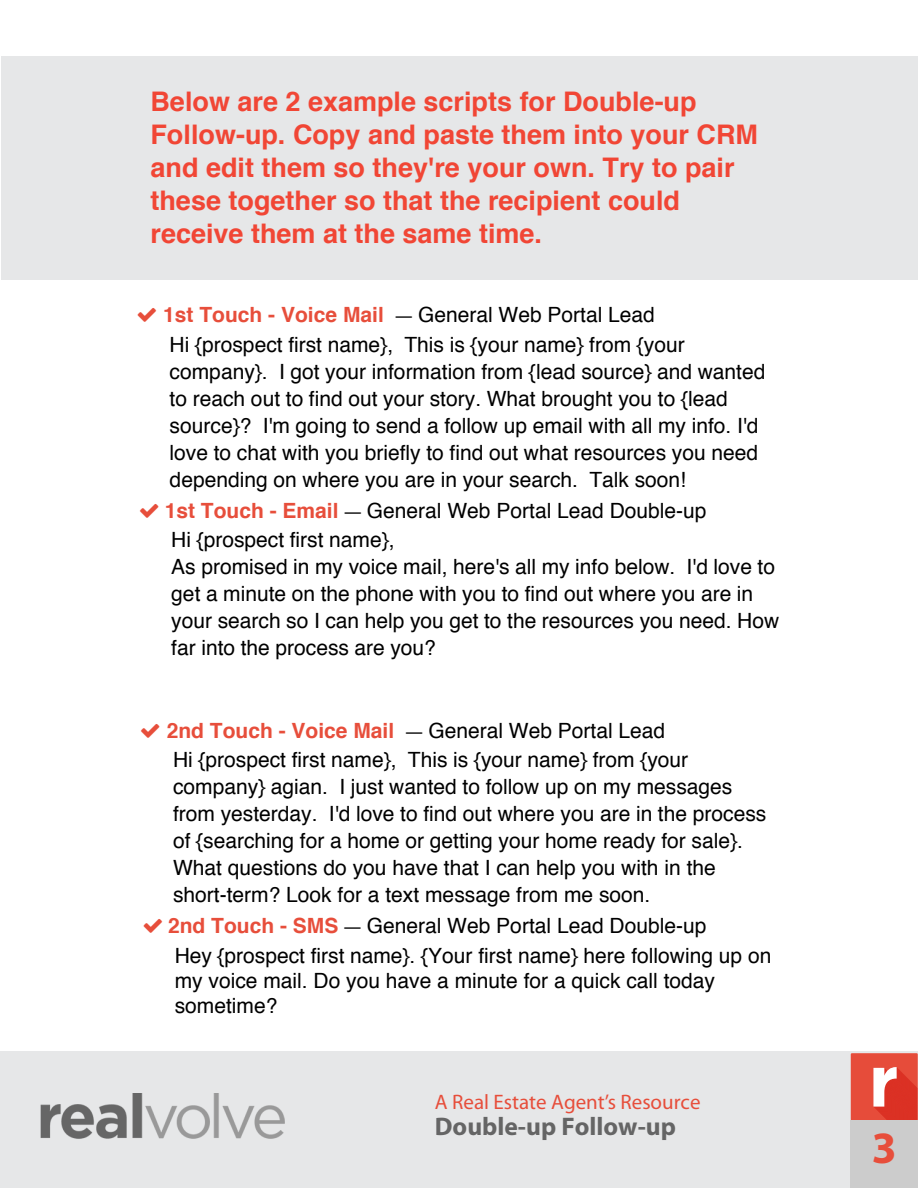
<style>
.page{position:relative;width:918px;height:1188px;background:#fff}
.page>*{position:absolute;margin:0;border:0;box-sizing:border-box;transform-origin:0 0}
.t1{font:700 45px "Myriad Pro";color:#e74e3b}
.t2{font:700 27px/33.2px "Helvetica";color:#f14635}
.t3{font:700 25.5px "Myriad Pro";color:#656565}
.t4{font:21px/27px "Helvetica";color:#000}
.t5{font:21px "Myriad Pro";color:#e74e3b}
.s1{font-weight:700;color:#e74e3b}
.s2{font-family:"Proxima Nova"}
</style>
<div class="page">
<div style="left:0;top:1052px;width:918px;height:136px;background:#e6e7e8"></div>
<svg style="left:851px;top:1053px;width:67px;height:68px"></svg>
<div style="left:850px;top:1121px;width:68px;height:67px;background:#ccc"></div>
<div style="left:1px;top:56px;width:917px;height:224px;background:#e6e7e8"></div>
<img style="left:40px;top:1093px;width:245px;height:46px">
<p class="t2" style="left:151px;top:85px;width:609px">Below are 2 example scripts for Double-up Follow-up. Copy and paste them into your CRM and edit them so they're your own. Try to pair these together so that the recipient could receive them at the same time.</p>
<p class="t4" style="left:170px;top:301px;width:517px;line-height:29.5px;text-indent:-6px"><span class="s1">1st Touch - Voice Mail</span> <span class="s2">—</span> General Web Portal Lead<br>Hi {prospect first name}, This is {your name} from {your</p>
<p class="t4" style="left:170px;top:358px;width:597px">company}. I got your information from {lead source} and wanted to reach out to find out your story. What brought you to {lead source}? I'm going to send a follow up email with all my info. I'd love to chat with you briefly to find out what resources you need depending on where you are in your search. Talk soon!</p>
<p class="t4" style="left:171px;top:496px;width:537px;line-height:29.5px;text-indent:-7px"><span class="s1">1st Touch - Email</span> <span class="s2">—</span> General Web Portal Lead Double-up<br>Hi {prospect first name},</p>
<p class="t4" style="left:171px;top:554px;width:609px">As promised in my voice mail, here's all my info below. I'd love to get a minute on the phone with you to find out where you are in your search so I can help you get to the resources you need. How far into the process are you?</p>
<p class="t4" style="left:173px;top:716px;width:517px;line-height:29.5px;text-indent:-6px"><span class="s1">2nd Touch - Voice Mail</span> <span class="s2">—</span> General Web Portal Lead<br>Hi {prospect first name}, This is {your name} from {your</p>
<p class="t4" style="left:173px;top:774px;width:595px">company} agian. I just wanted to follow up on my messages from yesterday. I'd love to find out where you are in the process of {searching for a home or getting your home ready for sale}.<br>What questions do you have that I can help you with in the short-term? Look for a text message from me soon.</p>
<p class="t4" style="left:175px;top:912px;width:598px;line-height:29.5px;text-indent:-7px"><span class="s1">2nd Touch - SMS</span> <span class="s2">—</span> General Web Portal Lead Double-up<br>Hey {prospect first name}. {Your first name} here following up on</p>
<p class="t4" style="left:175px;top:968px;width:542px;line-height:25.2px">my voice mail. Do you have a minute for a quick call today sometime?</p>
<p class="t5" style="left:435px;top:1089px;width:267px">A Real Estate Agent’s Resource</p>
<p class="t3" style="left:435px;top:1110px;width:243px">Double-up Follow-up</p>
<h1 class="t1" style="left:872px;top:1119px;width:26px">3</h1>
</div>
